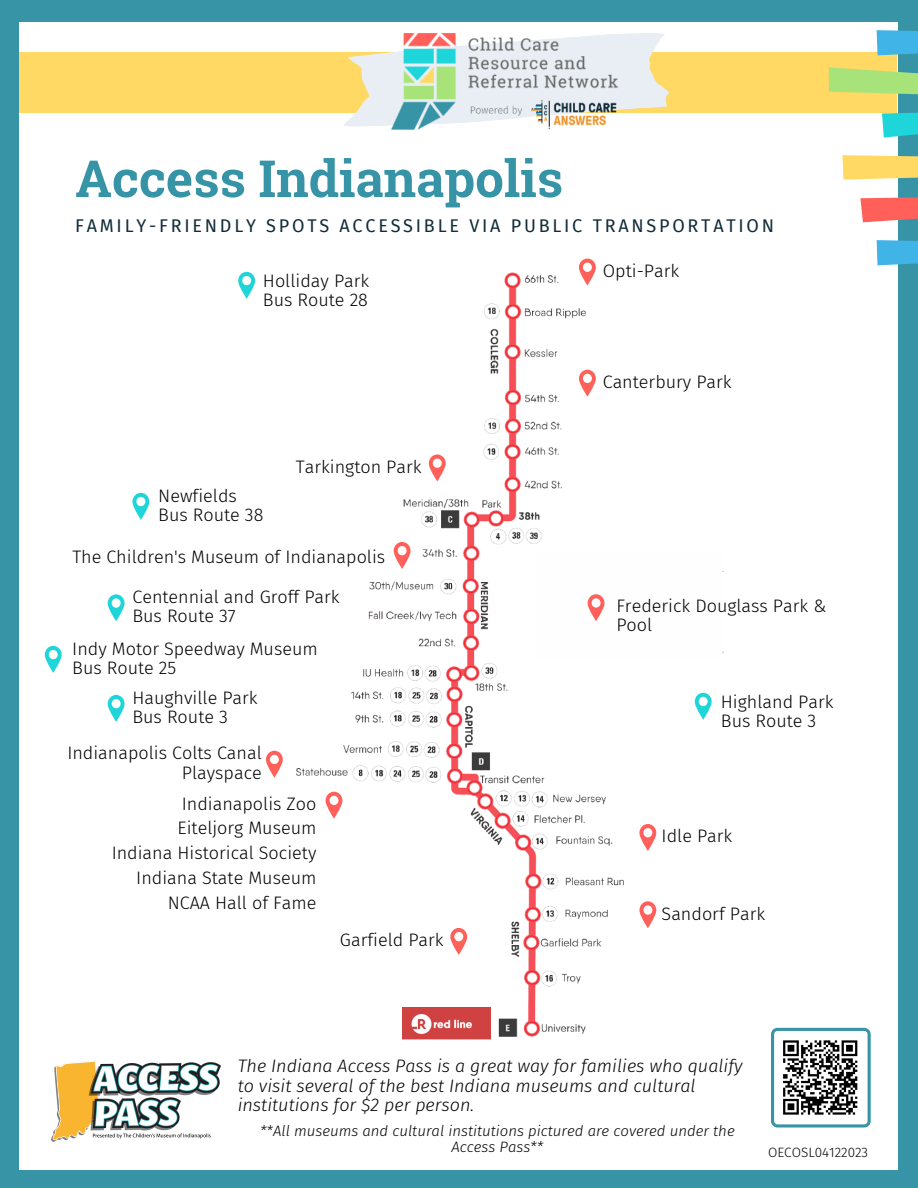
<style>
.page{position:relative;width:918px;height:1188px;background:#3794a6}
.page>*{position:absolute;margin:0;border:0;box-sizing:border-box;transform-origin:0 0}
.t1{font:700 51.15px "Roboto Slab";color:#3794a6}
.t2{font:300 18px/19.2px "Fira Sans";color:#000}
.t3{font:italic 300 18px/19.2px "Fira Sans";color:#000}
.t4{font:18px "Fira Sans";letter-spacing:.155em;color:#102c38}
.t5{font:italic 300 15px/15.8px "Fira Sans";color:#000;text-align:center}
.t6{font:300 13.5px "Fira Sans";color:#000}
</style>
<div class="page">
<div style="left:19px;top:22px;width:879px;height:1148px;background:#fff"></div>
<div style="left:19px;top:52px;width:878px;height:60px;background:#ffd963"></div>
<img style="left:255px;top:272px;width:468px;height:768px">
<div style="left:537px;top:552px;width:185px;height:106px;background:#fefefe"></div>
<svg style="left:429px;top:454px;width:17px;height:27px"></svg>
<svg style="left:579px;top:259px;width:17px;height:26px"></svg>
<svg style="left:579px;top:370px;width:17px;height:27px"></svg>
<svg style="left:266px;top:751px;width:17px;height:27px"></svg>
<svg style="left:326px;top:792px;width:16px;height:27px"></svg>
<svg style="left:639px;top:824px;width:17px;height:27px"></svg>
<svg style="left:588px;top:594px;width:17px;height:27px"></svg>
<svg style="left:45px;top:646px;width:17px;height:27px"></svg>
<svg style="left:132px;top:493px;width:17px;height:27px"></svg>
<svg style="left:238px;top:272px;width:17px;height:27px"></svg>
<svg style="left:695px;top:693px;width:17px;height:27px"></svg>
<svg style="left:108px;top:695px;width:17px;height:27px"></svg>
<svg style="left:108px;top:594px;width:17px;height:27px"></svg>
<svg style="left:394px;top:542px;width:17px;height:27px"></svg>
<img style="left:402px;top:1007px;width:88px;height:33px">
<svg style="left:639px;top:901px;width:17px;height:27px"></svg>
<svg style="left:450px;top:928px;width:17px;height:27px"></svg>
<svg style="left:341px;top:33px;width:329px;height:94px"></svg>
<img style="left:354px;top:33px;width:302px;height:97px">
<svg style="left:877px;top:240px;width:41px;height:25px"></svg>
<svg style="left:882px;top:113px;width:36px;height:25px"></svg>
<svg style="left:860px;top:197px;width:58px;height:25px"></svg>
<svg style="left:842px;top:155px;width:76px;height:25px;background:#f8d86f"></svg>
<svg style="left:829px;top:67px;width:89px;height:28px"></svg>
<svg style="left:877px;top:30px;width:41px;height:25px"></svg>
<img style="left:51px;top:1060px;width:170px;height:82px">
<svg style="left:771px;top:1028px;width:100px;height:100px"></svg>
<h1 class="t1" style="left:75px;top:143px;width:489px">Access Indianapolis</h1>
<p class="t4" style="left:75px;top:215px;width:700px">FAMILY-FRIENDLY SPOTS ACCESSIBLE VIA PUBLIC TRANSPORTATION</p>
<p class="t2" style="left:263px;top:272px;width:108px">Holliday Park<br>Bus Route 28</p>
<p class="t2" style="left:158px;top:486px;width:107px">Newfields<br>Bus Route 38</p>
<p class="t2" style="left:296px;top:457px;width:127px">Tarkington Park</p>
<p class="t2" style="left:72px;top:547px;width:314px">The Children's Museum of Indianapolis</p>
<p class="t2" style="left:132px;top:588px;width:209px">Centennial and Groff Park<br>Bus Route 37</p>
<p class="t2" style="left:72px;top:639px;width:247px">Indy Motor Speedway Museum<br>Bus Route 25</p>
<p class="t2" style="left:132px;top:688px;width:127px">Haughville Park<br>Bus Route 3</p>
<p class="t2" style="left:67px;top:744px;width:196px;text-align:right">Indianapolis Colts Canal<br>Playspace</p>
<p class="t2" style="left:112px;top:791px;width:206px;line-height:24.8px;text-align:right">Indianapolis Zoo<br>Eiteljorg Museum<br>Indiana Historical Society<br>Indiana State Museum<br>NCAA Hall of Fame</p>
<p class="t2" style="left:340px;top:931px;width:105px">Garfield Park</p>
<p class="t2" style="left:603px;top:261px;width:78px">Opti-Park</p>
<p class="t2" style="left:603px;top:372px;width:131px">Canterbury Park</p>
<p class="t2" style="left:616px;top:596px;width:212px">Frederick Douglass Park &amp;<br>Pool</p>
<p class="t2" style="left:721px;top:693px;width:114px">Highland Park<br>Bus Route 3</p>
<p class="t2" style="left:662px;top:827px;width:72px">Idle Park</p>
<p class="t2" style="left:662px;top:904px;width:105px">Sandorf Park</p>
<p class="t3" style="left:238px;top:1057px;width:506px">The Indiana Access Pass is a great way for families who qualify to visit several of the best Indiana museums and cultural institutions for $2 per person.</p>
<p class="t5" style="left:260px;top:1123px;width:476px">**All museums and cultural institutions pictured are covered under the<br>Access Pass**</p>
<p class="t6" style="left:768px;top:1144px;width:102px">OECOSL04122023</p>
</div>
